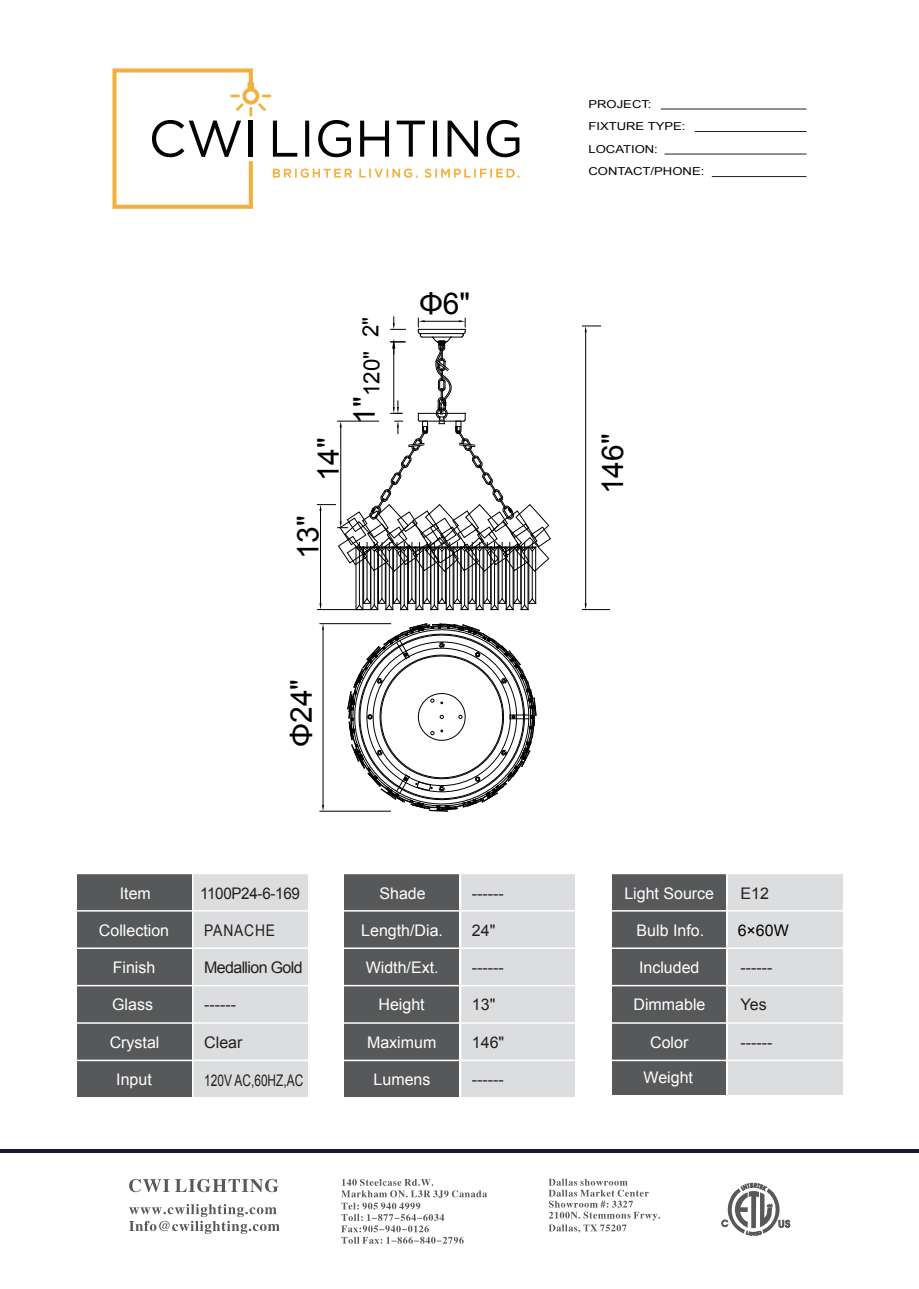
<style>
.page{position:relative;width:919px;height:1289px;background:#fff}
.page>*{position:absolute;margin:0;border:0;box-sizing:border-box;transform-origin:0 0}
.t1{font:29.85px "Arial";color:#000}
.t2{font:22.35px "Arial";color:#000}
.t3{font:16.05px "Arial";color:#fff}
.t4{font:16.05px "Arial";color:#231f20}
.t5{font:16.05px "Arial";color:#231f20;scale:.74 1}
.t6{font:16.05px "Arial";letter-spacing:-.04em;color:#231f20}
.t7{font:16.05px "Arial";letter-spacing:-.02em;color:#231f20;scale:.95 1}
.t8{font:16.05px "Arial";letter-spacing:.06em;color:#231f20;scale:.87 1}
.t9{font:16.05px "Arial";color:#030303}
.t10{font:10.95px/22.4px "Arial";color:#030303;scale:1.19 1}
</style>
<div class="page">
<hr style="left:0;top:1149px;width:918px;height:4px;background:#171836">
<div style="left:611px;top:873px;width:115px;height:221px;background:#57585a"></div>
<div style="left:77px;top:873px;width:114px;height:224px;background:#57585a"></div>
<div style="left:344px;top:873px;width:115px;height:224px;background:#57585a"></div>
<div style="left:728px;top:873px;width:114px;height:221px;background:#dcdddf"></div>
<div style="left:193px;top:873px;width:115px;height:224px;background:#dcdddf"></div>
<div style="left:460px;top:873px;width:115px;height:224px;background:#dcdddf"></div>
<hr style="left:76px;top:872px;width:767px;height:2px;background:#fff">
<hr style="left:76px;top:910px;width:767px;height:1px;background:#fff">
<hr style="left:76px;top:947px;width:767px;height:2px;background:#fff">
<hr style="left:76px;top:984px;width:767px;height:2px;background:#fff">
<hr style="left:76px;top:1022px;width:767px;height:1px;background:#fff">
<hr style="left:76px;top:1059px;width:767px;height:2px;background:#fff">
<hr style="left:459px;top:857px;width:2px;height:240px;background:#fff">
<svg style="left:721px;top:1182px;width:69px;height:53px"></svg>
<svg style="left:341px;top:1178px;width:146px;height:65px"></svg>
<svg style="left:548px;top:1178px;width:112px;height:54px"></svg>
<svg style="left:129px;top:1178px;width:149px;height:14px"></svg>
<svg style="left:129px;top:1204px;width:150px;height:29px"></svg>
<svg style="left:347px;top:623px;width:190px;height:189px"></svg>
<hr style="left:362px;top:547px;width:1px;height:62px;background:#000">
<hr style="left:355px;top:547px;width:1px;height:62px;background:#000">
<hr style="left:359px;top:551px;width:1px;height:54px;background:#000">
<hr style="left:363px;top:547px;width:1px;height:56px;background:#000">
<hr style="left:366px;top:551px;width:1px;height:48px;background:#000">
<hr style="left:377px;top:547px;width:1px;height:62px;background:#000">
<hr style="left:370px;top:547px;width:1px;height:62px;background:#000">
<hr style="left:374px;top:551px;width:1px;height:54px;background:#000">
<hr style="left:378px;top:547px;width:1px;height:56px;background:#000">
<hr style="left:381px;top:551px;width:1px;height:48px;background:#000">
<hr style="left:392px;top:547px;width:1px;height:62px;background:#000">
<hr style="left:385px;top:547px;width:1px;height:62px;background:#000">
<hr style="left:389px;top:551px;width:1px;height:54px;background:#000">
<hr style="left:393px;top:547px;width:1px;height:56px;background:#000">
<hr style="left:396px;top:551px;width:1px;height:48px;background:#000">
<hr style="left:407px;top:547px;width:1px;height:62px;background:#000">
<hr style="left:400px;top:547px;width:1px;height:62px;background:#000">
<hr style="left:404px;top:551px;width:1px;height:54px;background:#000">
<hr style="left:408px;top:547px;width:1px;height:56px;background:#000">
<hr style="left:411px;top:551px;width:1px;height:48px;background:#000">
<hr style="left:422px;top:547px;width:1px;height:62px;background:#000">
<hr style="left:415px;top:547px;width:1px;height:62px;background:#000">
<hr style="left:419px;top:551px;width:1px;height:54px;background:#000">
<hr style="left:423px;top:547px;width:1px;height:56px;background:#000">
<hr style="left:426px;top:551px;width:1px;height:48px;background:#000">
<hr style="left:437px;top:547px;width:1px;height:62px;background:#000">
<hr style="left:430px;top:547px;width:1px;height:62px;background:#000">
<hr style="left:434px;top:551px;width:1px;height:54px;background:#000">
<hr style="left:445px;top:547px;width:1px;height:56px;background:#000">
<hr style="left:438px;top:547px;width:1px;height:56px;background:#000">
<hr style="left:441px;top:551px;width:1px;height:48px;background:#000">
<hr style="left:452px;top:547px;width:1px;height:62px;background:#000">
<hr style="left:446px;top:547px;width:1px;height:62px;background:#000">
<hr style="left:449px;top:551px;width:1px;height:54px;background:#000">
<hr style="left:460px;top:547px;width:1px;height:56px;background:#000">
<hr style="left:453px;top:547px;width:1px;height:56px;background:#000">
<hr style="left:457px;top:551px;width:1px;height:48px;background:#000">
<hr style="left:467px;top:547px;width:1px;height:62px;background:#000">
<hr style="left:461px;top:547px;width:1px;height:62px;background:#000">
<hr style="left:464px;top:551px;width:1px;height:54px;background:#000">
<hr style="left:475px;top:547px;width:1px;height:56px;background:#000">
<hr style="left:468px;top:547px;width:1px;height:56px;background:#000">
<hr style="left:472px;top:551px;width:1px;height:48px;background:#000">
<hr style="left:482px;top:547px;width:1px;height:62px;background:#000">
<hr style="left:476px;top:547px;width:1px;height:62px;background:#000">
<hr style="left:479px;top:551px;width:1px;height:54px;background:#000">
<hr style="left:483px;top:547px;width:1px;height:56px;background:#000">
<hr style="left:487px;top:551px;width:1px;height:48px;background:#000">
<hr style="left:497px;top:547px;width:1px;height:62px;background:#000">
<hr style="left:490px;top:547px;width:1px;height:62px;background:#000">
<hr style="left:494px;top:551px;width:1px;height:54px;background:#000">
<hr style="left:505px;top:547px;width:1px;height:56px;background:#000">
<hr style="left:498px;top:547px;width:1px;height:56px;background:#000">
<hr style="left:502px;top:551px;width:1px;height:48px;background:#000">
<hr style="left:512px;top:547px;width:1px;height:62px;background:#000">
<hr style="left:506px;top:547px;width:1px;height:62px;background:#000">
<hr style="left:509px;top:551px;width:1px;height:54px;background:#000">
<hr style="left:513px;top:547px;width:1px;height:56px;background:#000">
<hr style="left:517px;top:551px;width:1px;height:48px;background:#000">
<hr style="left:527px;top:547px;width:1px;height:62px;background:#000">
<hr style="left:520px;top:547px;width:1px;height:62px;background:#000">
<hr style="left:524px;top:551px;width:1px;height:54px;background:#000">
<hr style="left:535px;top:547px;width:1px;height:56px;background:#000">
<hr style="left:528px;top:547px;width:1px;height:56px;background:#000">
<hr style="left:532px;top:551px;width:1px;height:48px;background:#000">
<svg style="left:355px;top:597px;width:181px;height:13px"></svg>
<hr style="left:317px;top:609px;width:52px;height:1px;background:#000">
<hr style="left:320px;top:511px;width:1px;height:92px;background:#000">
<hr style="left:585px;top:332px;width:1px;height:271px;background:#000">
<svg style="left:582px;top:603px;width:27px;height:7px"></svg>
<svg style="left:582px;top:325px;width:18px;height:7px"></svg>
<hr style="left:320px;top:623px;width:70px;height:1px;background:#000">
<hr style="left:320px;top:810px;width:70px;height:1px;background:#000">
<hr style="left:322px;top:630px;width:1px;height:175px;background:#000">
<svg style="left:322px;top:623px;width:2px;height:7px"></svg>
<svg style="left:322px;top:805px;width:2px;height:6px"></svg>
<svg style="left:317px;top:317px;width:234px;height:255px"></svg>
<hr style="left:660px;top:109px;width:146px;height:1px;background:#231f20">
<hr style="left:694px;top:131px;width:112px;height:1px;background:#231f20">
<hr style="left:664px;top:154px;width:142px;height:1px;background:#231f20">
<hr style="left:711px;top:176px;width:95px;height:1px;background:#231f20">
<svg style="left:112px;top:68px;width:407px;height:141px"></svg>
<h1 class="t1" style="left:308px;top:481px;width:45px;rotate:-90deg">14"</h1>
<h2 class="t2" style="left:356px;top:337px;width:22px;rotate:-90deg">2"</h2>
<h2 class="t2" style="left:357px;top:396px;width:47px;rotate:-90deg">120"</h2>
<h1 class="t1" style="left:344px;top:423px;width:29px;rotate:-90deg">1"</h1>
<h1 class="t1" style="left:288px;top:559px;width:45px;rotate:-90deg">13"</h1>
<h1 class="t1" style="left:419px;top:284px;width:53px">Φ6"</h1>
<h1 class="t1" style="left:282px;top:746px;width:69px;rotate:-90deg">Φ24"</h1>
<p class="t3" style="left:120px;top:882px;width:33px">Item</p>
<p class="t3" style="left:99px;top:920px;width:72px">Collection</p>
<p class="t3" style="left:113px;top:957px;width:44px">Finish</p>
<p class="t3" style="left:112px;top:994px;width:42px">Glass</p>
<p class="t3" style="left:110px;top:1031px;width:51px">Crystal</p>
<p class="t3" style="left:116px;top:1068px;width:37px">Input</p>
<p class="t7" style="left:200px;top:882px;width:107px">1100P24-6-169</p>
<p class="t3" style="left:379px;top:882px;width:48px">Shade</p>
<p class="t3" style="left:361px;top:920px;width:83px">Length/Dia.</p>
<p class="t3" style="left:365px;top:957px;width:74px">Width/Ext.</p>
<p class="t3" style="left:378px;top:994px;width:48px">Height</p>
<p class="t3" style="left:367px;top:1031px;width:71px">Maximum</p>
<p class="t4" style="left:472px;top:882px;width:33px">------</p>
<p class="t4" style="left:472px;top:920px;width:25px">24"</p>
<p class="t8" style="left:204px;top:920px;width:83px">PANACHE</p>
<p class="t6" style="left:204px;top:957px;width:100px">Medallion Gold</p>
<p class="t4" style="left:472px;top:957px;width:33px">------</p>
<p class="t4" style="left:472px;top:994px;width:25px">13"</p>
<p class="t4" style="left:472px;top:1031px;width:34px">146"</p>
<p class="t4" style="left:472px;top:1068px;width:33px">------</p>
<p class="t4" style="left:204px;top:994px;width:33px">------</p>
<p class="t4" style="left:204px;top:1031px;width:40px">Clear</p>
<p class="t5" style="left:204px;top:1069px;width:135px">120V AC,60HZ,AC</p>
<p class="t3" style="left:373px;top:1068px;width:58px">Lumens</p>
<p class="t10" style="left:588px;top:93px;width:99px">PROJECT:<br>FIXTURE TYPE:<br>LOCATION:<br>CONTACT/PHONE:</p>
<h1 class="t1" style="left:593px;top:494px;width:62px;rotate:-90deg">146"</h1>
<p class="t3" style="left:624px;top:882px;width:91px">Light Source</p>
<p class="t3" style="left:636px;top:920px;width:69px">Bulb Info.</p>
<p class="t3" style="left:639px;top:957px;width:62px">Included</p>
<p class="t3" style="left:633px;top:994px;width:73px">Dimmable</p>
<p class="t3" style="left:650px;top:1031px;width:40px">Color</p>
<p class="t3" style="left:643px;top:1066px;width:51px">Weight</p>
<p class="t4" style="left:740px;top:882px;width:30px">E12</p>
<p class="t9" style="left:737px;top:920px;width:53px">6×60W</p>
<p class="t4" style="left:740px;top:957px;width:33px">------</p>
<p class="t4" style="left:740px;top:994px;width:28px">Yes</p>
<p class="t4" style="left:740px;top:1031px;width:33px">------</p>
</div>
